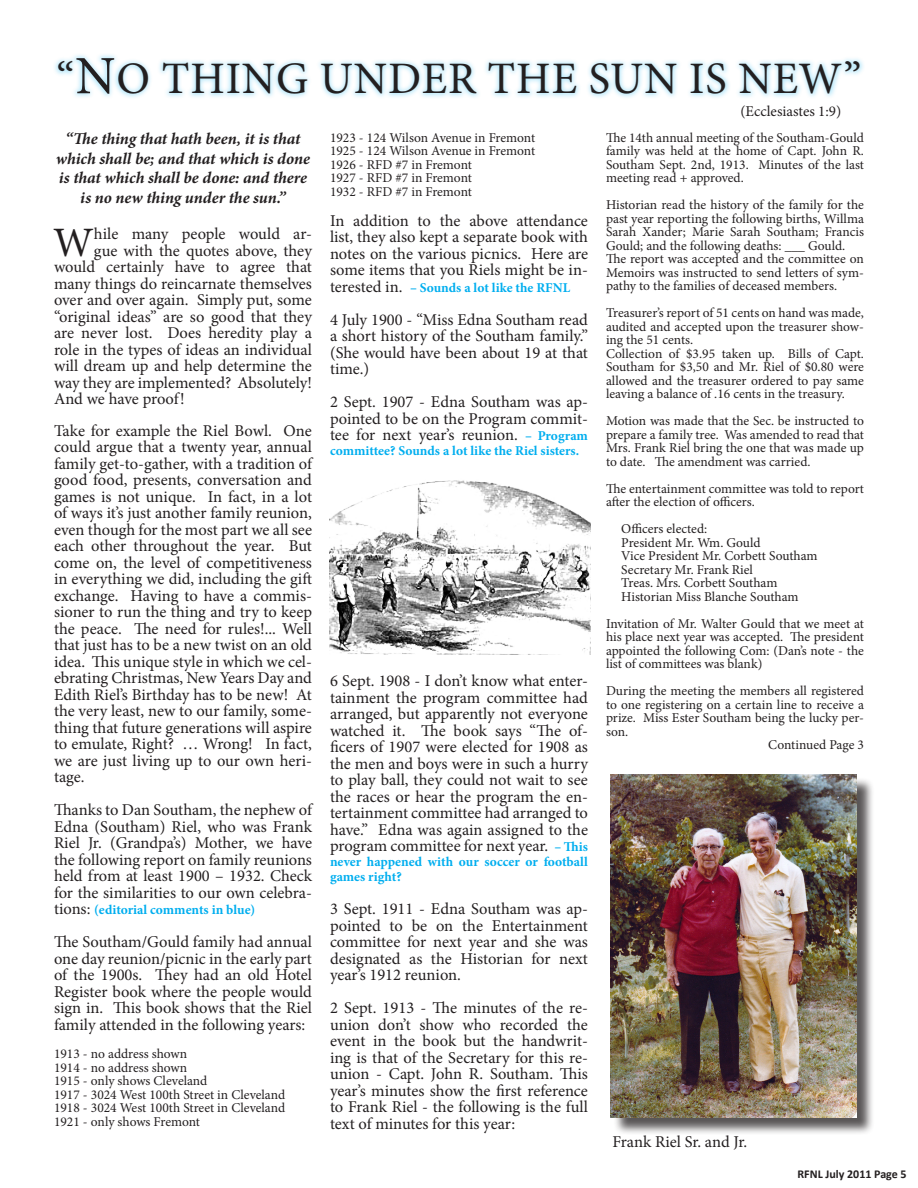
<style>
.page{position:relative;width:918px;height:1188px;background:#fff}
.page>*{position:absolute;margin:0;border:0;box-sizing:border-box;transform-origin:0 0}
.t1{font:45px "Minion Pro";letter-spacing:.02em;color:#231f20}
.base_paragraph{font:41.85px "Minion Pro";color:#231f20}
.base_paragraph-2{font:16.5px/16.5px "Minion Pro";letter-spacing:-.005em;color:#231f20;text-align:justify}
.t2{font:italic 700 16.5px/19.8px "Minion Pro";letter-spacing:-.005em;color:#231f20;text-align:center}
.t3{font:15px "Minion Pro";color:#231f20}
.minutes{font:13.5px/13.5px "Minion Pro";color:#231f20;text-align:justify}
.base_paragraph-3{font:700 13.5px/15px "Minion Pro";color:#00aeef}
.t4{font:700 12px "Calibri";color:#231f20}
.s1{font-size:54px}
.s2{font-weight:400;font-size:16.5px;color:#231f20}
.s3{font-weight:700;font-size:13.5px;color:#00aeef}
</style>
<div class="page">
<div style="left:53px;top:52px;width:812px;height:48px;background:#00aeef;opacity:.32"></div>
<img style="left:330px;top:480px;width:261px;height:175px">
<div style="left:613px;top:777px;width:262px;height:359px;background:#231f20;opacity:.75"></div>
<img style="left:611px;top:775px;width:245px;height:342px">
<p class="t1" style="left:57px;top:49px;width:806px">“<span class="s1">N</span>O THING UNDER THE SUN IS NEW”</p>
<p class="t2" style="left:56px;top:128px;width:256px">“The thing that hath been, it is that which shall be; and that which is done is that which shall be done: and there is no new thing under the sun.”</p>
<p class="base_paragraph" style="left:53px;top:215px;width:42px">W</p>
<p class="base_paragraph-2" style="left:94px;top:226px;width:220px">hile many people would ar-</p>
<p class="t3" style="left:740px;top:101px;width:102px">(Ecclesiastes 1:9)</p>
<p class="minutes" style="left:606px;top:131px;width:260px">The 14th annual meeting of the Southam-Gould family was held at the home of Capt. John R.<br>Southam Sept. 2nd, 1913. Minutes of the last meeting read + approved.</p>
<p class="minutes" style="left:606px;top:198px;width:259px">Historian read the history of the family for the past year reporting the following births, Willma Sarah Xander; Marie Sarah Southam; Francis Gould; and the following deaths: ___ Gould.</p>
<p class="minutes" style="left:606px;top:252px;width:260px">The report was accepted and the committee on Memoirs was instructed to send letters of sym&shy;pathy to the families of deceased members.</p>
<p class="minutes" style="left:606px;top:306px;width:260px">Treasurer’s report of 51 cents on hand was made, audited and accepted upon the treasurer show&shy;ing the 51 cents.</p>
<p class="minutes" style="left:606px;top:347px;width:260px">Collection of $3.95 taken up. Bills of Capt.<br>Southam for $3,50 and Mr. Riel of $0.80 were allowed and the treasurer ordered to pay same leaving a balance of .16 cents in the treasury.</p>
<p class="minutes" style="left:606px;top:414px;width:260px">Motion was made that the Sec. be instructed to prepare a family tree. Was amended to read that Mrs. Frank Riel bring the one that was made up to date. The amendment was carried.</p>
<p class="minutes" style="left:606px;top:482px;width:260px">The entertainment committee was told to report after the election of officers.</p>
<p class="minutes" style="left:621px;top:522px;width:88px">Officers elected:</p>
<p class="minutes" style="left:621px;top:536px;width:141px">President Mr. Wm. Gould</p>
<p class="minutes" style="left:621px;top:549px;width:198px">Vice President Mr. Corbett Southam</p>
<p class="minutes" style="left:621px;top:563px;width:133px">Secretary Mr. Frank Riel</p>
<p class="minutes" style="left:621px;top:576px;width:158px">Treas. Mrs. Corbett Southam</p>
<p class="minutes" style="left:621px;top:590px;width:179px">Historian Miss Blanche Southam</p>
<p class="minutes" style="left:606px;top:617px;width:260px">Invitation of Mr. Walter Gould that we meet at his place next year was accepted. The president appointed the following Com: (Dan’s note - the list of committees was blank)</p>
<p class="minutes" style="left:606px;top:684px;width:260px">During the meeting the members all registered to one registering on a certain line to receive a prize. Miss Ester Southam being the lucky per&shy;son.</p>
<p class="minutes" style="left:768px;top:738px;width:97px">Continued Page 3</p>
<p class="minutes" style="left:330px;top:131px;width:207px">1923 - 124 Wilson Avenue in Fremont</p>
<p class="minutes" style="left:330px;top:144px;width:207px">1925 - 124 Wilson Avenue in Fremont</p>
<p class="minutes" style="left:330px;top:158px;width:143px">1926 - RFD #7 in Fremont</p>
<p class="minutes" style="left:330px;top:171px;width:143px">1927 - RFD #7 in Fremont</p>
<p class="minutes" style="left:330px;top:185px;width:143px">1932 - RFD #7 in Fremont</p>
<p class="base_paragraph-2" style="left:330px;top:212px;width:260px">In addition to the above attendance list, they also kept a separate book with notes on the various picnics. Here are some items that you Riels might be in-</p>
<p class="base_paragraph-3" style="left:330px;top:280px;width:242px"><span class="s2">terested in.</span> – Sounds a lot like the RFNL</p>
<p class="base_paragraph-2" style="left:330px;top:311px;width:259px">4 July 1900 - “Miss Edna Southam read a short history of the Southam family.” (She would have been about 19 at that time.)</p>
<p class="base_paragraph-2" style="left:330px;top:394px;width:260px">2 Sept. 1907 - Edna Southam was ap&shy;pointed to be on the Program commit&shy;tee for next year’s reunion. <span class="s3">– Program</span></p>
<p class="base_paragraph-3" style="left:330px;top:443px;width:251px">committee? Sounds a lot like the Riel sisters.</p>
<p class="base_paragraph-2" style="left:94px;top:243px;width:220px">gue with the quotes above, they</p>
<p class="base_paragraph-2" style="left:54px;top:259px;width:259px">would certainly have to agree that</p>
<p class="base_paragraph-2" style="left:54px;top:276px;width:259px">many things do reincarnate themselves</p>
<p class="base_paragraph-2" style="left:54px;top:292px;width:259px">over and over again. Simply put, some</p>
<p class="base_paragraph-2" style="left:54px;top:309px;width:259px">“original ideas” are so good that they</p>
<p class="base_paragraph-2" style="left:54px;top:325px;width:260px">are never lost. Does heredity play a</p>
<p class="base_paragraph-2" style="left:54px;top:342px;width:260px">role in the types of ideas an individual</p>
<p class="base_paragraph-2" style="left:54px;top:358px;width:259px">will dream up and help determine the</p>
<p class="base_paragraph-2" style="left:54px;top:375px;width:259px">way they are implemented? Absolutely!</p>
<p class="base_paragraph-2" style="left:54px;top:391px;width:132px">And we have proof!</p>
<p class="base_paragraph-2" style="left:54px;top:423px;width:260px">Take for example the Riel Bowl. One could argue that a twenty year, annual family get-to-gather, with a tradition of good food, presents, conversation and games is not unique. In fact, in a lot of ways it’s just another family reunion, even though for the most part we all see each other throughout the year. But come on, the level of competitiveness in everything we did, including the gift exchange. Having to have a commis&shy;sioner to run the thing and try to keep the peace. The need for rules!... Well that just has to be a new twist on an old idea. This unique style in which we cel&shy;ebrating Christmas, New Years Day and Edith Riel’s Birthday has to be new! At the very least, new to our family, some&shy;thing that future generations will aspire to emulate, Right? … Wrong! In fact, we are just living up to our own heri&shy;tage.</p>
<p class="base_paragraph-2" style="left:54px;top:802px;width:260px">Thanks to Dan Southam, the nephew of Edna (Southam) Riel, who was Frank Riel Jr. (Grandpa’s) Mother, we have the following report on family reunions held from at least 1900 – 1932. Check for the similarities to our own celebra-</p>
<p class="base_paragraph-3" style="left:54px;top:902px;width:203px"><span class="s2">tions:</span> (editorial comments in blue)</p>
<p class="base_paragraph-2" style="left:54px;top:934px;width:259px">The Southam/Gould family had annual one day reunion/picnic in the early part of the 1900s. They had an old Hotel Register book where the people would sign in. This book shows that the Riel family attended in the following years:</p>
<p class="minutes" style="left:54px;top:1047px;width:135px">1913 - no address shown</p>
<p class="minutes" style="left:54px;top:1061px;width:135px">1914 - no address shown</p>
<p class="minutes" style="left:54px;top:1074px;width:155px">1915 - only shows Cleveland</p>
<p class="minutes" style="left:54px;top:1088px;width:233px">1917 - 3024 West 100th Street in Cleveland</p>
<p class="minutes" style="left:54px;top:1101px;width:233px">1918 - 3024 West 100th Street in Cleveland</p>
<p class="minutes" style="left:54px;top:1115px;width:148px">1921 - only shows Fremont</p>
<p class="base_paragraph-2" style="left:330px;top:673px;width:260px">6 Sept. 1908 - I don’t know what enter&shy;tainment the program committee had arranged, but apparently not everyone watched it. The book says “The of&shy;ficers of 1907 were elected for 1908 as the men and boys were in such a hurry to play ball, they could not wait to see the races or hear the program the en&shy;tertainment committee had arranged to have.” Edna was again assigned to the program committee for next year. <span class="s3">– This</span></p>
<p class="base_paragraph-3" style="left:330px;top:854px;width:259px">never happened with our soccer or football games right?</p>
<p class="base_paragraph-2" style="left:330px;top:901px;width:260px">3 Sept. 1911 - Edna Southam was ap&shy;pointed to be on the Entertainment committee for next year and she was designated as the Historian for next year’s 1912 reunion.</p>
<p class="base_paragraph-2" style="left:330px;top:1000px;width:260px">2 Sept. 1913 - The minutes of the re&shy;union don’t show who recorded the event in the book but the handwrit&shy;ing is that of the Secretary for this re&shy;union - Capt. John R. Southam. This year’s minutes show the first reference to Frank Riel - the following is the full text of minutes for this year:</p>
<p class="base_paragraph-2" style="left:612px;top:1134px;width:136px">Frank Riel Sr. and Jr.</p>
<p class="t4" style="left:797px;top:1167px;width:111px">RFNL July 2011 Page 5</p>
</div>
